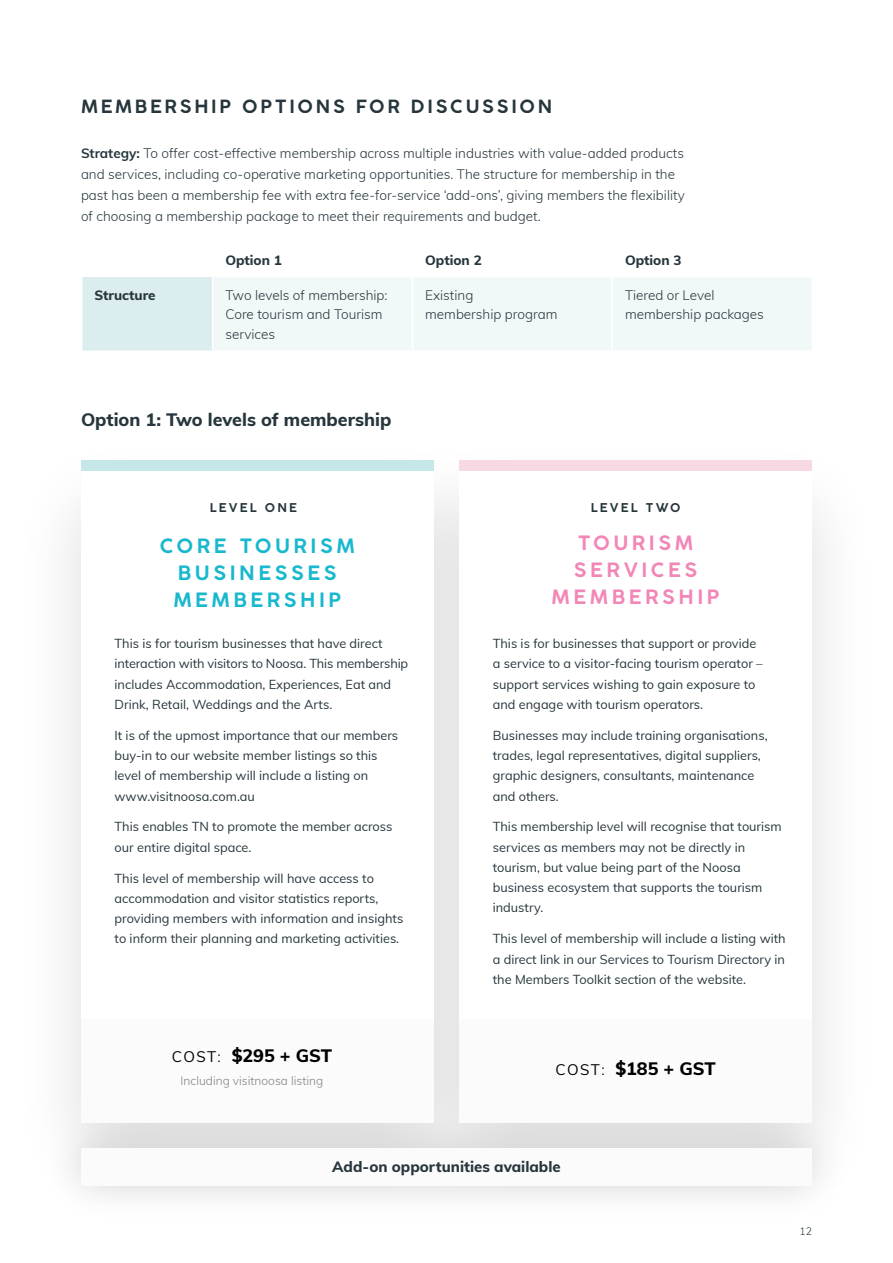
<style>
.page{position:relative;width:893px;height:1263px;background:#fff}
.page>*{position:absolute;margin:0;border:0;box-sizing:border-box;transform-origin:0 0}
.t1{font:300 19.5px/27px "Cocogoose Pro";letter-spacing:.18em;color:#18b8ce;text-align:center}
.t2{font:300 19.5px/27px "Cocogoose Pro";letter-spacing:.18em;color:#f287b7;text-align:center}
.t3{font:300 18px "Cocogoose Pro";letter-spacing:.15em;color:#26363c}
.t4{font:800 18px "Muli";color:#26363c}
.t5{font:800 18px "Muli";color:#000}
.t6{font:800 15px "Muli";color:#26363c}
.t7{font:300 13.5px/19.5px "Muli";color:#26363c}
.t8{font:800 13.5px "Muli";color:#26363c}
.t9{font:12.75px/20.2px "Muli";color:#26363c}
.t10{font:300 12px "Muli";color:#808285}
.t11{font:300 12px "Cocogoose Pro";letter-spacing:.18em;color:#26363c}
.t12{font:300 10.5px "Muli";color:#26363c}
.s1{font-weight:700}
.s2{font-weight:400;font-size:15px}
.s3{font-weight:300;font-size:15px}
</style>
<div class="page">
<div style="left:14px;top:436px;width:865px;height:782px;background:#000;opacity:.14"></div>
<div style="left:81px;top:460px;width:353px;height:648px;background:#fff"></div>
<div style="left:459px;top:460px;width:353px;height:648px;background:#fff"></div>
<div style="left:81px;top:1019px;width:353px;height:103px;background:#fbfbfb"></div>
<div style="left:459px;top:1019px;width:353px;height:103px;background:#fbfbfb"></div>
<div style="left:81px;top:460px;width:353px;height:10px;background:#c5e7e8"></div>
<div style="left:459px;top:460px;width:353px;height:10px;background:#f7d9e3"></div>
<div style="left:82px;top:277px;width:131px;height:74px;background:#dbedee"></div>
<div style="left:214px;top:278px;width:597px;height:72px;background:#f1f8f8"></div>
<hr style="left:212px;top:277px;width:1px;height:73px;background:#fff">
<hr style="left:412px;top:277px;width:1px;height:73px;background:#fff">
<hr style="left:612px;top:277px;width:1px;height:73px;background:#fff">
<hr style="left:81px;top:350px;width:132px;height:2px;background:#fff">
<div style="left:81px;top:1148px;width:731px;height:37px;background:#fbfbfb"></div>
<h2 class="t3" style="left:81px;top:94px;width:473px">MEMBERSHIP OPTIONS FOR DISCUSSION</h2>
<p class="t7" style="left:81px;top:142px;width:605px;line-height:21px"><span class="s1">Strategy:</span> To offer cost-effective membership across multiple industries with value-added products and services, including co-operative marketing opportunities. The structure for membership in the past has been a membership fee with extra fee-for-service ‘add-ons’, giving members the flexibility of choosing a membership package to meet their requirements and budget.</p>
<p class="t8" style="left:225px;top:250px;width:58px">Option 1</p>
<p class="t8" style="left:425px;top:250px;width:58px">Option 2</p>
<p class="t8" style="left:625px;top:250px;width:58px">Option 3</p>
<p class="t8" style="left:94px;top:285px;width:63px">Structure</p>
<p class="t7" style="left:225px;top:284px;width:164px">Two levels of membership:<br>Core tourism and Tourism services</p>
<p class="t7" style="left:425px;top:284px;width:134px">Existing<br>membership program</p>
<p class="t7" style="left:625px;top:284px;width:140px">Tiered or Level membership packages</p>
<h2 class="t4" style="left:81px;top:406px;width:312px">Option 1: Two levels of membership</h2>
<p class="t11" style="left:210px;top:499px;width:89px">LEVEL ONE</p>
<h1 class="t1" style="left:160px;top:533px;width:197px">CORE TOURISM<br>BUSINESSES<br>MEMBERSHIP</h1>
<p class="t9" style="left:115px;top:633px;width:295px">This is for tourism businesses that have direct interaction with visitors to Noosa. This membership includes Accommodation, Experiences, Eat and Drink, Retail, Weddings and the Arts.</p>
<p class="t9" style="left:115px;top:724px;width:285px">It is of the upmost importance that our members buy-in to our website member listings so this level of membership will include a listing on www.visitnoosa.com.au</p>
<p class="t9" style="left:115px;top:816px;width:279px">This enables TN to promote the member across our entire digital space.</p>
<p class="t9" style="left:115px;top:867px;width:290px">This level of membership will have access to accommodation and visitor statistics reports, providing members with information and insights to inform their planning and marketing activities.</p>
<h2 class="t5" style="left:172px;top:1042px;width:162px"><span class="s2">COST</span><span class="s3">:</span> $295 + GST</h2>
<p class="t10" style="left:181px;top:1071px;width:144px">Including visitnoosa listing</p>
<p class="t11" style="left:591px;top:499px;width:91px">LEVEL TWO</p>
<h1 class="t2" style="left:552px;top:529px;width:170px">TOURISM<br>SERVICES<br>MEMBERSHIP</h1>
<p class="t9" style="left:493px;top:633px;width:271px">This is for businesses that support or provide a service to a visitor-facing tourism operator – support services wishing to gain exposure to and engage with tourism operators.</p>
<p class="t9" style="left:493px;top:724px;width:276px">Businesses may include training organisations, trades, legal representatives, digital suppliers, graphic designers, consultants, maintenance and others.</p>
<p class="t9" style="left:493px;top:816px;width:290px">This membership level will recognise that tourism services as members may not be directly in tourism, but value being part of the Noosa business ecosystem that supports the tourism industry.</p>
<p class="t9" style="left:493px;top:928px;width:294px;text-align:justify">This level of membership will include a listing with a direct link in our Services to Tourism Directory in the Members Toolkit section of the website.</p>
<h2 class="t5" style="left:555px;top:1055px;width:162px"><span class="s2">COST</span><span class="s3">:</span> $185 + GST</h2>
<p class="t6" style="left:332px;top:1155px;width:230px">Add-on opportunities available</p>
<p class="t12" style="left:799px;top:1224px;width:14px">12</p>
</div>
